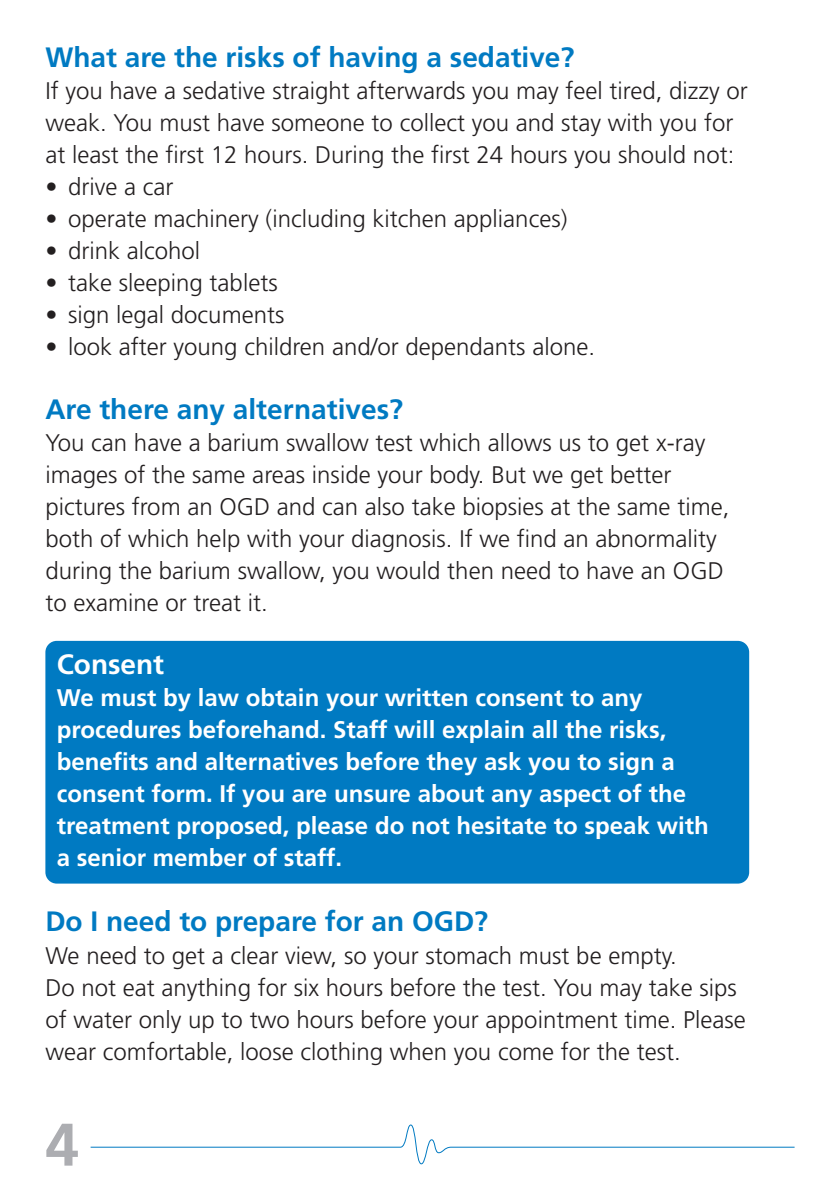
<style>
.page{position:relative;width:840px;height:1191px;background:#fff}
.page>*{position:absolute;margin:0;border:0;box-sizing:border-box;transform-origin:0 0}
.t1{font:700 60px "Frutiger";color:#acadb1}
.t2{font:700 28px "Frutiger";color:#007ac2}
.t3{font:700 28px "Frutiger";color:#fff}
.t4{font:300 24px/32px "Frutiger";color:#231f20}
.t5{font:700 24px/32px "Frutiger";color:#fff}
</style>
<div class="page">
<svg style="left:90px;top:1124px;width:705px;height:40px"></svg>
<div style="left:45px;top:641px;width:703px;height:242px;background:#007ac2;border-radius:11px"></div>
<p class="t2" style="left:45px;top:41px;width:530px">What are the risks of having a sedative?</p>
<p class="t4" style="left:45px;top:75px;width:703px">If you have a sedative straight afterwards you may feel tired, dizzy or weak. You must have someone to collect you and stay with you for at least the first 12 hours. During the first 24 hours you should not:</p>
<p class="t4" style="left:45px;top:171px;width:129px">• drive a car</p>
<p class="t4" style="left:45px;top:203px;width:523px">• operate machinery (including kitchen appliances)</p>
<p class="t4" style="left:45px;top:235px;width:156px">• drink alcohol</p>
<p class="t4" style="left:45px;top:267px;width:234px">• take sleeping tablets</p>
<p class="t4" style="left:45px;top:299px;width:240px">• sign legal documents</p>
<p class="t4" style="left:45px;top:331px;width:551px">• look after young children and/or dependants alone.</p>
<p class="t2" style="left:45px;top:393px;width:359px">Are there any alternatives?</p>
<p class="t4" style="left:45px;top:427px;width:685px">You can have a barium swallow test which allows us to get x-ray images of the same areas inside your body. But we get better pictures from an OGD and can also take biopsies at the same time, both of which help with your diagnosis. If we find an abnormality during the barium swallow, you would then need to have an OGD to examine or treat it.</p>
<p class="t3" style="left:57px;top:648px;width:109px">Consent</p>
<p class="t5" style="left:57px;top:681px;width:653px">We must by law obtain your written consent to any procedures beforehand. Staff will explain all the risks, benefits and alternatives before they ask you to sign a consent form. If you are unsure about any aspect of the treatment proposed, please do not hesitate to speak with a senior member of staff.</p>
<p class="t2" style="left:45px;top:905px;width:444px">Do I need to prepare for an OGD?</p>
<p class="t4" style="left:45px;top:939px;width:701px">We need to get a clear view, so your stomach must be empty.<br>Do not eat anything for six hours before the test. You may take sips of water only up to two hours before your appointment time. Please wear comfortable, loose clothing when you come for the test.</p>
<h1 class="t1" style="left:45px;top:1109px;width:35px">4</h1>
</div>
